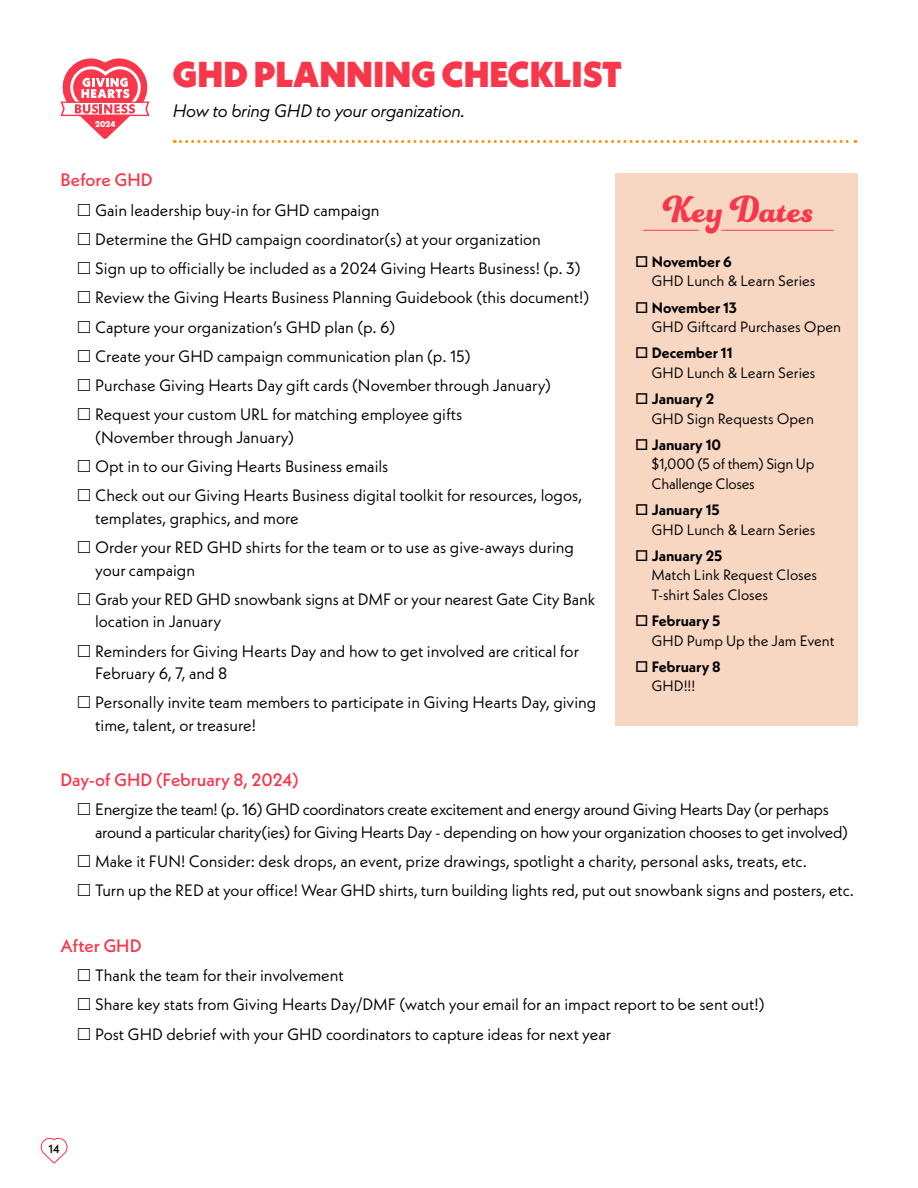
<style>
.page{position:relative;width:918px;height:1188px;background:#fff}
.page>*{position:absolute;margin:0;border:0;box-sizing:border-box;transform-origin:0 0}
.t1{font:40.2px "Funkydori";letter-spacing:.005em;color:#f8374a}
.t2{font:900 36px "Neue Kabel";color:#f8374a}
.t3{font:500 18px "Neue Kabel";color:#f8374a}
.t4{font:italic 18px "Neue Kabel";letter-spacing:-.02em;color:#000}
.t5{font:16.5px/29.2px "Neue Kabel";color:#000}
.t6{font:16.5px/22.5px "Neue Kabel";letter-spacing:-.02em;color:#000}
.t7{font:15px/19.5px "Neue Kabel";color:#000}
.t8{font:15px/19.5px "Neue Kabel";letter-spacing:-.02em;color:#000}
.t9{font:700 15px/19.5px "Neue Kabel";color:#000}
.t10{font:500 12px "Neue Kabel";color:#000}
.t11{font:800 8.4px "Neue Kabel";color:#fff}
.s1{font-weight:700}
.s2{font-weight:400}
</style>
<div class="page">
<svg style="left:174px;top:140px;width:682px;height:3px"></svg>
<svg style="left:60px;top:58px;width:89px;height:81px"></svg>
<div style="left:615px;top:173px;width:243px;height:553px;background:#f7d6c2"></div>
<hr style="left:722px;top:230px;width:112px;height:1px;background:#f8374a">
<hr style="left:643px;top:230px;width:56px;height:1px;background:#f8374a">
<svg style="left:40px;top:1137px;width:28px;height:27px"></svg>
<p class="t11" style="left:95px;top:118px;width:22px">2024</p>
<h2 class="t2" style="left:173px;top:52px;width:450px">GHD PLANNING CHECKLIST</h2>
<p class="t4" style="left:173px;top:99px;width:294px">How to bring GHD to your organization.</p>
<p class="t3" style="left:60px;top:169px;width:94px">Before GHD</p>
<p class="t5" style="left:95px;top:195px;width:496px">Gain leadership buy-in for GHD campaign<br>Determine the GHD campaign coordinator(s) at your organization<br>Sign up to officially be included as a 2024 Giving Hearts Business! (p. 3)<br>Review the Giving Hearts Business Planning Guidebook (this document!)<br>Capture your organization’s GHD plan (p. 6)<br>Create your GHD campaign communication plan (p. 15)<br>Purchase Giving Hearts Day gift cards (November through January)<br>Request your custom URL for matching employee gifts</p>
<p class="t5" style="left:95px;top:422px;width:489px">(November through January)<br>Opt in to our Giving Hearts Business emails<br>Check out our Giving Hearts Business digital toolkit for resources, logos,</p>
<p class="t5" style="left:95px;top:503px;width:480px">templates, graphics, and more<br>Order your RED GHD shirts for the team or to use as give-aways during</p>
<p class="t5" style="left:95px;top:555px;width:502px">your campaign<br>Grab your RED GHD snowbank signs at DMF or your nearest Gate City Bank</p>
<p class="t5" style="left:95px;top:607px;width:485px">location in January<br>Reminders for Giving Hearts Day and how to get involved are critical for</p>
<p class="t5" style="left:95px;top:659px;width:503px">February 6, 7, and 8<br>Personally invite team members to participate in Giving Hearts Day, giving</p>
<p class="t5" style="left:95px;top:710px;width:162px">time, talent, or treasure!</p>
<p class="t3" style="left:60px;top:768px;width:240px">Day-of GHD (February 8, 2024)</p>
<p class="t6" style="left:95px;top:798px;width:754px">Energize the team! (p. 16) GHD coordinators create excitement and energy around Giving Hearts Day (or perhaps around a particular charity(ies) for Giving Hearts Day - depending on how your organization chooses to get involved)</p>
<p class="t5" style="left:95px;top:847px;width:760px">Make it FUN! Consider: desk drops, an event, prize drawings, spotlight a charity, personal asks, treats, etc.<br>Turn up the RED at your office! Wear GHD shirts, turn building lights red, put out snowbank signs and posters, etc.</p>
<p class="t3" style="left:60px;top:934px;width:83px">After GHD</p>
<p class="t5" style="left:95px;top:960px;width:671px">Thank the team for their involvement<br>Share key stats from Giving Hearts Day/DMF (watch your email for an impact report to be sent out!)<br>Post GHD debrief with your GHD coordinators to capture ideas for next year</p>
<h1 class="t1" style="left:663px;top:184px;width:152px">Key Dates</h1>
<p class="t7" style="left:651px;top:252px;width:166px;text-indent:-16px">□ <span class="s1">November 6<br></span>GHD Lunch &amp; Learn Series</p>
<p class="t7" style="left:651px;top:298px;width:191px;text-indent:-16px">□ <span class="s1">November 13<br></span>GHD Giftcard Purchases Open</p>
<p class="t7" style="left:651px;top:343px;width:166px;text-indent:-16px">□ <span class="s1">December 11<br></span>GHD Lunch &amp; Learn Series</p>
<p class="t7" style="left:651px;top:389px;width:164px;text-indent:-16px">□ <span class="s1">January 2<br></span>GHD Sign Requests Open</p>
<p class="t8" style="left:651px;top:435px;width:164px;text-indent:-16px">□ <span class="s1">January 10<br></span>$1,000 (5 of them) Sign Up<br>Challenge Closes</p>
<p class="t7" style="left:651px;top:500px;width:166px;text-indent:-16px">□ <span class="s1">January 15<br></span>GHD Lunch &amp; Learn Series</p>
<p class="t7" style="left:651px;top:546px;width:167px;text-indent:-16px">□ <span class="s1">January 25<br></span>Match Link Request Closes<br>T-shirt Sales Closes</p>
<p class="t7" style="left:651px;top:611px;width:185px;text-indent:-16px">□ <span class="s1">February 5<br></span>GHD Pump Up the Jam Event</p>
<p class="t9" style="left:651px;top:657px;width:71px;text-indent:-16px">□ February 8<br><span class="s2">GHD!!!</span></p>
<p class="t10" style="left:48px;top:1141px;width:13px">14</p>
</div>
